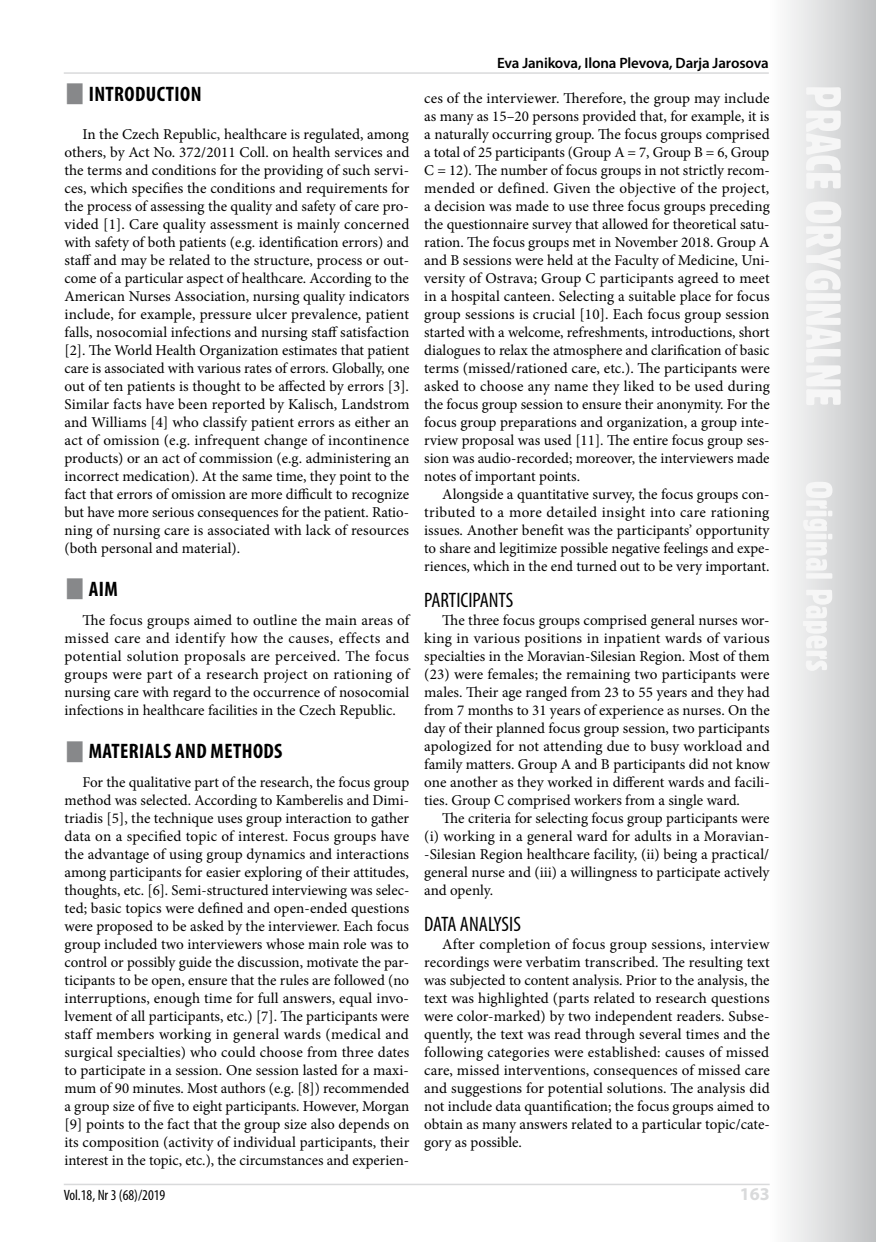
<style>
.page{position:relative;width:876px;height:1242px;background:#fff}
.page>*{position:absolute;margin:0;border:0;box-sizing:border-box;transform-origin:0 0}
.t1{font:700 condensed 21px "Myriad Pro";letter-spacing:.02em;color:#000}
.t2{font:condensed 21px "Myriad Pro";color:#000}
.t3{font:700 18px "Myriad Pro";color:#d9dadb}
.t4{font:15px/18px "Minion Pro";color:#000;text-align:justify}
.t5{font:600 15px "Myriad Pro";letter-spacing:-.01em;color:#000}
.t6{font:condensed 15px "Myriad Pro";color:#000}
</style>
<div class="page">
<svg style="left:787px;top:0;width:89px;height:1242px"></svg>
<svg style="left:803px;top:87px;width:38px;height:584px"></svg>
<hr style="left:64px;top:1183px;width:706px;height:2px;background:#d9dadb">
<hr style="left:64px;top:72px;width:705px;height:2px;background:#d9dadb">
<h1 class="t1" style="left:89px;top:81px;width:114px">INTRODUCTION</h1>
<p class="t4" style="left:64px;top:125px;width:346px;text-indent:18px">In the Czech Republic, healthcare is regulated, among others, by Act No. 372/2011 Coll. on health services and the terms and conditions for the providing of such servi&shy;ces, which specifies the conditions and requirements for the process of assessing the quality and safety of care pro&shy;vided [1]. Care quality assessment is mainly concerned with safety of both patients (e.g. identification errors) and staff and may be related to the structure, process or out&shy;come of a particular aspect of healthcare. According to the American Nurses Association, nursing quality indicators include, for example, pressure ulcer prevalence, patient falls, nosocomial infections and nursing staff satisfaction [2]. The World Health Organization estimates that patient care is associated with various rates of errors. Globally, one out of ten patients is thought to be affected by errors [3].<br>Similar facts have been reported by Kalisch, Landstrom and Williams [4] who classify patient errors as either an act of omission (e.g. infrequent change of incontinence products) or an act of commission (e.g. administering an incorrect medication). At the same time, they point to the fact that errors of omission are more difficult to recognize but have more serious consequences for the patient. Ratio&shy;ning of nursing care is associated with lack of resources (both personal and material).</p>
<h1 class="t1" style="left:89px;top:576px;width:31px">AIM</h1>
<p class="t4" style="left:64px;top:611px;width:346px;text-indent:18px">The focus groups aimed to outline the main areas of missed care and identify how the causes, effects and potential solution proposals are perceived. The focus groups were part of a research project on rationing of nursing care with regard to the occurrence of nosocomial infections in healthcare facilities in the Czech Republic.</p>
<h1 class="t1" style="left:89px;top:738px;width:195px">MATERIALS AND METHODS</h1>
<p class="t4" style="left:64px;top:773px;width:346px;text-indent:18px">For the qualitative part of the research, the focus group method was selected. According to Kamberelis and Dimi&shy;triadis [5], the technique uses group interaction to gather data on a specified topic of interest. Focus groups have the advantage of using group dynamics and interactions among participants for easier exploring of their attitudes, thoughts, etc. [6]. Semi-structured interviewing was selec&shy;ted; basic topics were defined and open-ended questions were proposed to be asked by the interviewer. Each focus group included two interviewers whose main role was to control or possibly guide the discussion, motivate the par&shy;ticipants to be open, ensure that the rules are followed (no interruptions, enough time for full answers, equal invo&shy;lvement of all participants, etc.) [7]. The participants were staff members working in general wards (medical and surgical specialties) who could choose from three dates to participate in a session. One session lasted for a maxi&shy;mum of 90 minutes. Most authors (e.g. [8]) recommended a group size of five to eight participants. However, Morgan [9] points to the fact that the group size also depends on its composition (activity of individual participants, their interest in the topic, etc.), the circumstances and experien-</p>
<p class="t5" style="left:497px;top:53px;width:273px">Eva Janikova, Ilona Plevova, Darja Jarosova</p>
<p class="t4" style="left:424px;top:89px;width:347px">ces of the interviewer. Therefore, the group may include as many as 15–20 persons provided that, for example, it is a naturally occurring group. The focus groups comprised a total of 25 participants (Group A = 7, Group B = 6, Group C = 12). The number of focus groups in not strictly recom&shy;mended or defined. Given the objective of the project, a decision was made to use three focus groups preceding the questionnaire survey that allowed for theoretical satu&shy;ration. The focus groups met in November 2018. Group A and B sessions were held at the Faculty of Medicine, Uni&shy;versity of Ostrava; Group C participants agreed to meet in a hospital canteen. Selecting a suitable place for focus group sessions is crucial [10]. Each focus group session started with a welcome, refreshments, introductions, short dialogues to relax the atmosphere and clarification of basic terms (missed/rationed care, etc.). The participants were asked to choose any name they liked to be used during the focus group session to ensure their anonymity. For the focus group preparations and organization, a group inte&shy;rview proposal was used [11]. The entire focus group ses&shy;sion was audio-recorded; moreover, the interviewers made notes of important points.</p>
<p class="t4" style="left:424px;top:485px;width:347px;text-indent:18px">Alongside a quantitative survey, the focus groups con&shy;tributed to a more detailed insight into care rationing issues. Another benefit was the participants’ opportunity to share and legitimize possible negative feelings and expe&shy;riences, which in the end turned out to be very important.</p>
<h1 class="t2" style="left:424px;top:587px;width:91px">PARTICIPANTS</h1>
<p class="t4" style="left:424px;top:611px;width:347px;text-indent:18px">The three focus groups comprised general nurses wor&shy;king in various positions in inpatient wards of various specialties in the Moravian-Silesian Region. Most of them (23) were females; the remaining two participants were males. Their age ranged from 23 to 55 years and they had from 7 months to 31 years of experience as nurses. On the day of their planned focus group session, two participants apologized for not attending due to busy workload and family matters. Group A and B participants did not know one another as they worked in different wards and facili&shy;ties. Group C comprised workers from a single ward.</p>
<p class="t4" style="left:424px;top:809px;width:347px;text-indent:18px">The criteria for selecting focus group participants were (i) working in a general ward for adults in a Moravian--Silesian Region healthcare facility, (ii) being a practical/ general nurse and (iii) a willingness to participate actively and openly.</p>
<h1 class="t2" style="left:424px;top:911px;width:98px">DATA ANALYSIS</h1>
<p class="t4" style="left:424px;top:935px;width:347px;text-indent:18px">After completion of focus group sessions, interview recordings were verbatim transcribed. The resulting text was subjected to content analysis. Prior to the analysis, the text was highlighted (parts related to research questions were color-marked) by two independent readers. Subse&shy;quently, the text was read through several times and the following categories were established: causes of missed care, missed interventions, consequences of missed care and suggestions for potential solutions. The analysis did not include data quantification; the focus groups aimed to obtain as many answers related to a particular topic/cate&shy;gory as possible.</p>
<p class="t6" style="left:64px;top:1186px;width:103px">Vol.18, Nr 3 (68)/2019</p>
<p class="t3" style="left:740px;top:1182px;width:31px">163</p>
</div>
